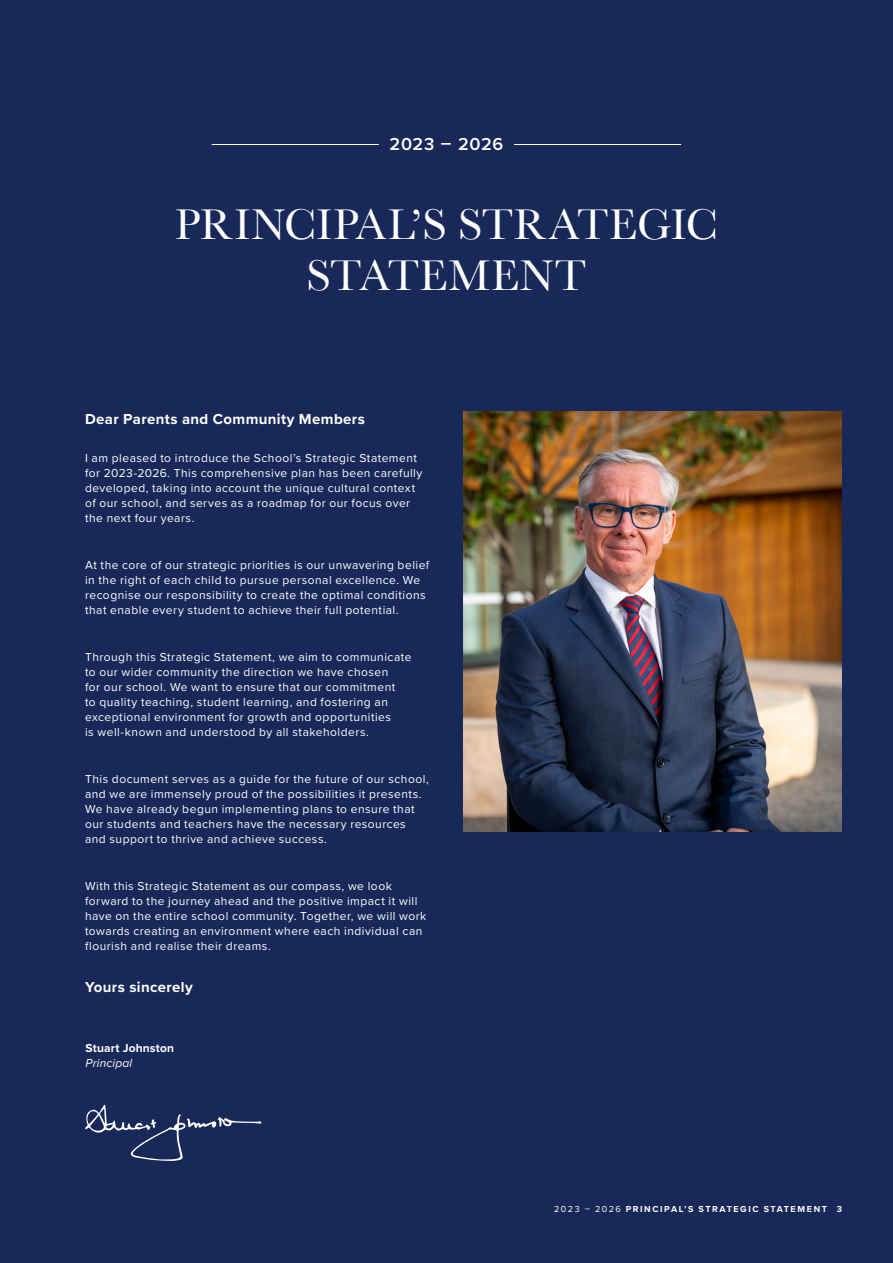
<style>
.page{position:relative;width:893px;height:1263px;background:#182959}
.page>*{position:absolute;margin:0;border:0;box-sizing:border-box;transform-origin:0 0}
.Heading_-_Main{font:45px/51px "Baskerville";letter-spacing:.005em;color:#fff;text-align:center}
.Heading_-_Supporting{font:600 18px "Proxima Nova";letter-spacing:.04em;color:#fff}
.Body{font:700 15px "Proxima Nova";letter-spacing:.025em;color:#fff}
.Body-2{font:12px/15px "Proxima Nova";letter-spacing:.04em;color:#fff}
.Body-3{font:700 12px/15px "Proxima Nova";letter-spacing:.015em;color:#fff}
.Body-4{font:700 9px "Proxima Nova";letter-spacing:.175em;color:#fff}
.s1{font-weight:400;font-style:italic}
.s2{font-weight:400}
</style>
<div class="page">
<img style="left:463px;top:412px;width:379px;height:419px">
<hr style="left:212px;top:144px;width:167px;height:1px;background:#fff">
<hr style="left:514px;top:144px;width:167px;height:1px;background:#fff">
<svg style="left:85px;top:1104px;width:176px;height:57px"></svg>
<p class="Heading_-_Supporting" style="left:390px;top:131px;width:115px">2023 – 2026</p>
<p class="Heading_-_Main" style="left:175px;top:199px;width:545px">PRINCIPAL’S STRATEGIC<br>STATEMENT</p>
<p class="Body" style="left:85px;top:407px;width:281px">Dear Parents and Community Members</p>
<p class="Body-2" style="left:85px;top:450px;width:339px">I am pleased to introduce the School’s Strategic Statement for 2023-2026. This comprehensive plan has been carefully developed, taking into account the unique cultural context of our school, and serves as a roadmap for our focus over the next four years.</p>
<p class="Body-2" style="left:85px;top:557px;width:346px">At the core of our strategic priorities is our unwavering belief in the right of each child to pursue personal excellence. We recognise our responsibility to create the optimal conditions that enable every student to achieve their full potential.</p>
<p class="Body-2" style="left:85px;top:649px;width:328px">Through this Strategic Statement, we aim to communicate to our wider community the direction we have chosen<br>for our school. We want to ensure that our commitment<br>to quality teaching, student learning, and fostering an exceptional environment for growth and opportunities<br>is well-known and understood by all stakeholders.</p>
<p class="Body-2" style="left:85px;top:771px;width:345px">This document serves as a guide for the future of our school, and we are immensely proud of the possibilities it presents.<br>We have already begun implementing plans to ensure that our students and teachers have the necessary resources and support to thrive and achieve success.</p>
<p class="Body-2" style="left:85px;top:878px;width:343px">With this Strategic Statement as our compass, we look forward to the journey ahead and the positive impact it will have on the entire school community. Together, we will work towards creating an environment where each individual can flourish and realise their dreams.</p>
<p class="Body" style="left:85px;top:975px;width:109px">Yours sincerely</p>
<p class="Body-3" style="left:86px;top:1040px;width:90px">Stuart Johnston<br><span class="s1">Principal</span></p>
<p class="Body-4" style="left:554px;top:1202px;width:289px"><span class="s2">2023 – 2026</span> PRINCIPAL’S STRATEGIC STATEMENT 3</p>
</div>
